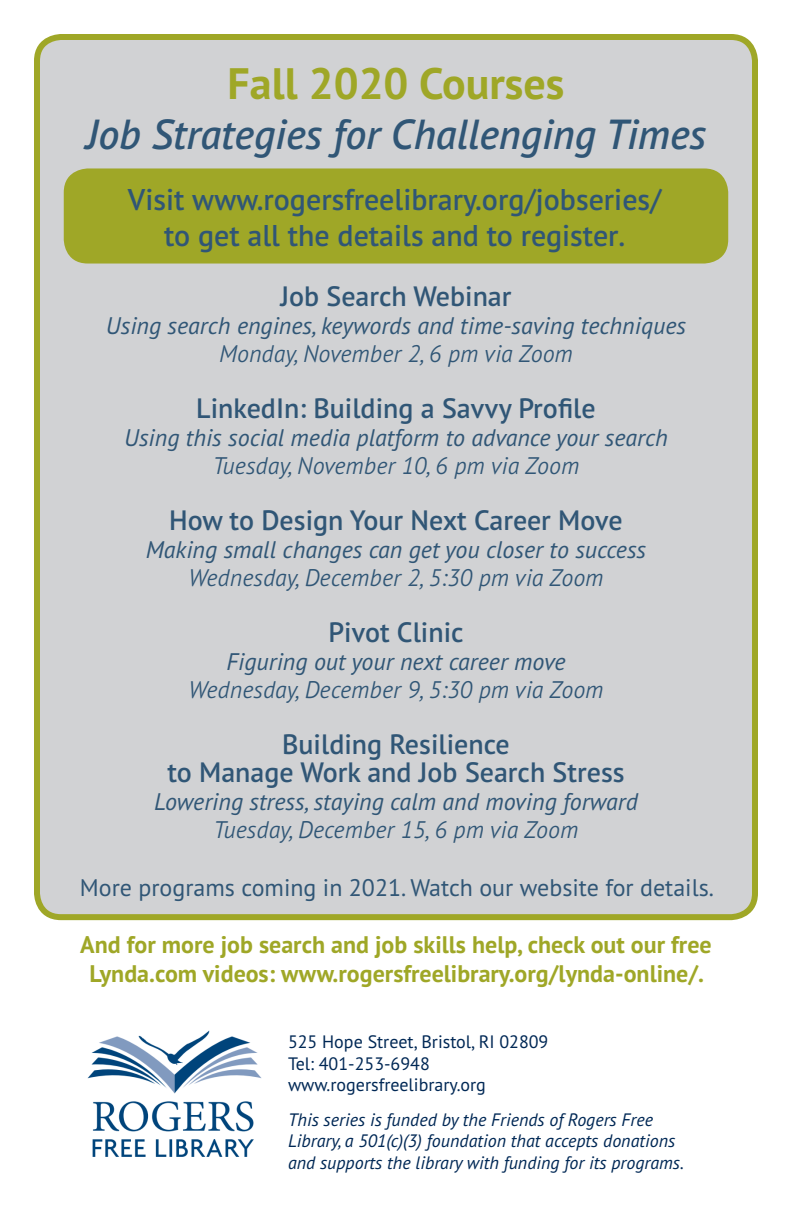
<style>
.page{position:relative;width:792px;height:1224px;background:#fff}
.page>*{position:absolute;margin:0;border:0;box-sizing:border-box;transform-origin:0 0}
.t1{font:700 44px "PT Sans Pro";color:#9fa727}
.t2{font:italic 600 42px "PT Sans Pro";color:#305676}
.t3{font:600 30px "PT Sans Pro";color:#305676}
.t4{font:600 28px "PT Sans Pro";color:#305676}
.t5{font:italic 24px "PT Sans Pro";color:#305676}
.t6{font:italic 300 24px "PT Sans Pro";color:#305676}
.t7{font:700 24px/28.8px "PT Sans Pro";color:#9fa727;text-align:center}
.t8{font:24px "PT Sans Pro";color:#305676}
.t9{font:italic 18px/21.6px "PT Sans Pro";color:#002855}
.t10{font:18px "PT Sans Pro";color:#002855}
</style>
<div class="page">
<div style="left:37px;top:37px;width:718px;height:880px;background:#d1d2d4;border-radius:24px"></div>
<div style="left:34px;top:34px;width:724px;height:886px;border:6px solid #9fa727;border-radius:24px"></div>
<div style="left:64px;top:168px;width:664px;height:96px;background:#9fa727;border-radius:24px"></div>
<img style="left:87px;top:1030px;width:175px;height:127px">
<p class="t1" style="left:228px;top:54px;width:338px">Fall 2020 Courses</p>
<p class="t2" style="left:86px;top:107px;width:622px">Job Strategies for Challenging Times</p>
<p class="t3" style="left:128px;top:180px;width:535px">Visit www.rogersfreelibrary.org/jobseries/</p>
<p class="t3" style="left:164px;top:216px;width:463px">to get all the details and to register.</p>
<p class="t4" style="left:280px;top:278px;width:233px">Job Search Webinar</p>
<p class="t5" style="left:106px;top:310px;width:582px">Using search engines, keywords and time-saving techniques</p>
<p class="t6" style="left:219px;top:338px;width:355px">Monday, November 2, 6 pm via Zoom</p>
<p class="t4" style="left:196px;top:390px;width:401px">LinkedIn: Building a Savvy Profile</p>
<p class="t5" style="left:124px;top:422px;width:545px">Using this social media platform to advance your search</p>
<p class="t6" style="left:213px;top:450px;width:368px">Tuesday, November 10, 6 pm via Zoom</p>
<p class="t4" style="left:169px;top:502px;width:455px">How to Design Your Next Career Move</p>
<p class="t5" style="left:146px;top:534px;width:502px">Making small changes can get you closer to success</p>
<p class="t6" style="left:188px;top:562px;width:417px">Wednesday, December 2, 5:30 pm via Zoom</p>
<p class="t4" style="left:328px;top:614px;width:137px">Pivot Clinic</p>
<p class="t5" style="left:226px;top:646px;width:341px">Figuring out your next career move</p>
<p class="t6" style="left:188px;top:674px;width:417px">Wednesday, December 9, 5:30 pm via Zoom</p>
<p class="t4" style="left:282px;top:726px;width:229px">Building Resilience</p>
<p class="t4" style="left:167px;top:754px;width:459px">to Manage Work and Job Search Stress</p>
<p class="t5" style="left:154px;top:786px;width:485px">Lowering stress, staying calm and moving forward</p>
<p class="t6" style="left:214px;top:814px;width:366px">Tuesday, December 15, 6 pm via Zoom</p>
<p class="t8" style="left:80px;top:872px;width:636px">More programs coming in 2021. Watch our website for details.</p>
<p class="t7" style="left:80px;top:930px;width:633px">And for more job search and job skills help, check out our free<br>Lynda.com videos: www.rogersfreelibrary.org/lynda-online/.</p>
<p class="t10" style="left:288px;top:1030px;width:262px">525 Hope Street, Bristol, RI 02809</p>
<p class="t10" style="left:288px;top:1052px;width:143px">Tel: 401-253-6948</p>
<p class="t10" style="left:288px;top:1073px;width:199px">www.rogersfreelibrary.org</p>
<p class="t9" style="left:288px;top:1108px;width:397px">This series is funded by the Friends of Rogers Free<br>Library, a 501(c)(3) foundation that accepts donations and supports the library with funding for its programs.</p>
</div>
